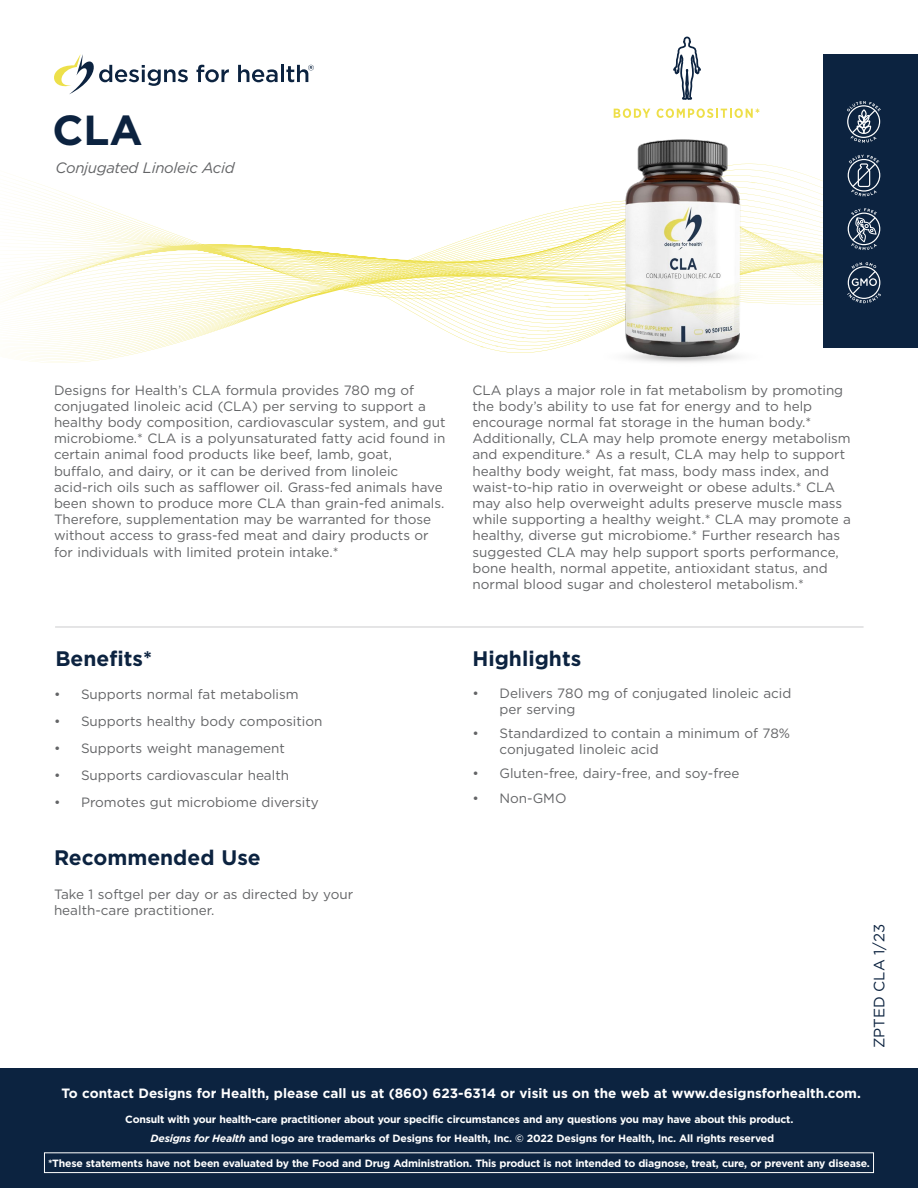
<style>
.page{position:relative;width:918px;height:1188px;background:#fff}
.page>*{position:absolute;margin:0;border:0;box-sizing:border-box;transform-origin:0 0}
.t1{font:700 42px "Gotham";color:#0c2340}
.t2{font:700 21px "Gotham";color:#0c2340}
.t3{font:italic 15px "Gotham";letter-spacing:-.02em;color:#636466}
.t4{font:15px "Gotham";color:#0c2340}
.t5{font:13.5px/16.2px "Gotham";color:#636466}
.t6{font:700 13.5px "Gotham";color:#fff}
.t7{font:700 10.5px/18.8px "Gotham";letter-spacing:-.02em;color:#fff;text-align:center}
.s1{font-style:italic}
</style>
<div class="page">
<svg style="left:54px;top:54px;width:134px;height:40px"></svg>
<svg style="left:196px;top:65px;width:33px;height:17px"></svg>
<svg style="left:238px;top:65px;width:40px;height:17px"></svg>
<hr style="left:281px;top:65px;width:3px;height:17px;background:#0c2340">
<svg style="left:286px;top:65px;width:28px;height:17px"></svg>
<svg style="left:3px;top:180px;width:193px;height:183px"></svg>
<div style="left:0;top:1068px;width:918px;height:120px;background:#0c2340"></div>
<div style="left:44px;top:1152px;width:830px;height:21px;border:1px solid #fff"></div>
<div style="left:824px;top:54px;width:94px;height:294px;background:#0c2340"></div>
<img style="left:613px;top:108px;width:127px;height:255px">
<hr style="left:55px;top:626px;width:809px;height:2px;background:#dcddde">
<svg style="left:614px;top:108px;width:36px;height:10px"></svg>
<svg style="left:657px;top:108px;width:103px;height:10px"></svg>
<svg style="left:673px;top:37px;width:28px;height:63px"></svg>
<svg style="left:130px;top:155px;width:751px;height:182px"></svg>
<svg style="left:847px;top:101px;width:34px;height:42px"></svg>
<h1 class="t1" style="left:52px;top:102px;width:92px">CLA</h1>
<p class="t3" style="left:56px;top:159px;width:181px">Conjugated Linoleic Acid</p>
<p class="t5" style="left:54px;top:381px;width:393px">Designs for Health’s CLA formula provides 780 mg of conjugated linoleic acid (CLA) per serving to support a healthy body composition, cardiovascular system, and gut microbiome.* CLA is a polyunsaturated fatty acid found in certain animal food products like beef, lamb, goat,<br>buffalo, and dairy, or it can be derived from linoleic acid‑rich oils such as safflower oil. Grass‑fed animals have been shown to produce more CLA than grain‑fed animals.<br>Therefore, supplementation may be warranted for those without access to grass‑fed meat and dairy products or for individuals with limited protein intake.*</p>
<p class="t5" style="left:472px;top:381px;width:380px">CLA plays a major role in fat metabolism by promoting the body’s ability to use fat for energy and to help encourage normal fat storage in the human body.* Additionally, CLA may help promote energy metabolism and expenditure.* As a result, CLA may help to support healthy body weight, fat mass, body mass index, and waist‑to‑hip ratio in overweight or obese adults.* CLA may also help overweight adults preserve muscle mass while supporting a healthy weight.* CLA may promote a healthy, diverse gut microbiome.* Further research has suggested CLA may help support sports performance, bone health, normal appetite, antioxidant status, and normal blood sugar and cholesterol metabolism.*</p>
<h2 class="t2" style="left:56px;top:645px;width:98px">Benefits*</h2>
<h2 class="t2" style="left:472px;top:645px;width:110px">Highlights</h2>
<p class="t5" style="left:54px;top:686px;width:246px">• Supports normal fat metabolism</p>
<p class="t5" style="left:54px;top:713px;width:270px">• Supports healthy body composition</p>
<p class="t5" style="left:54px;top:740px;width:233px">• Supports weight management</p>
<p class="t5" style="left:54px;top:767px;width:237px">• Supports cardiovascular health</p>
<p class="t5" style="left:54px;top:794px;width:266px">• Promotes gut microbiome diversity</p>
<h2 class="t2" style="left:54px;top:844px;width:208px">Recommended Use</h2>
<p class="t5" style="left:54px;top:886px;width:301px;line-height:15.6px">Take 1 softgel per day or as directed by your health‑care practitioner.</p>
<p class="t5" style="left:500px;top:686px;width:293px;line-height:15.6px;text-indent:-27px">• Delivers 780 mg of conjugated linoleic acid per serving</p>
<p class="t5" style="left:500px;top:726px;width:292px;line-height:15.6px;text-indent:-27px">• Standardized to contain a minimum of 78% conjugated linoleic acid</p>
<p class="t5" style="left:472px;top:765px;width:269px">• Gluten‑free, dairy‑free, and soy‑free</p>
<p class="t5" style="left:472px;top:790px;width:95px">• Non‑GMO</p>
<p class="t4" style="left:870px;top:1048px;width:125px;rotate:-90deg">ZPTED CLA 1/23</p>
<p class="t6" style="left:61px;top:1084px;width:801px">To contact Designs for Health, please call us at (860) 623‑6314 or visit us on the web at www.designsforhealth.com.</p>
<p class="t7" style="left:125px;top:1110px;width:670px">Consult with your health‑care practitioner about your specific circumstances and any questions you may have about this product.<br><span class="s1">Designs for Health</span> and logo are trademarks of Designs for Health, Inc. © 2022 Designs for Health, Inc. All rights reserved</p>
<p class="t7" style="left:48px;top:1154px;width:823px">*These statements have not been evaluated by the Food and Drug Administration. This product is not intended to diagnose, treat, cure, or prevent any disease.</p>
</div>
